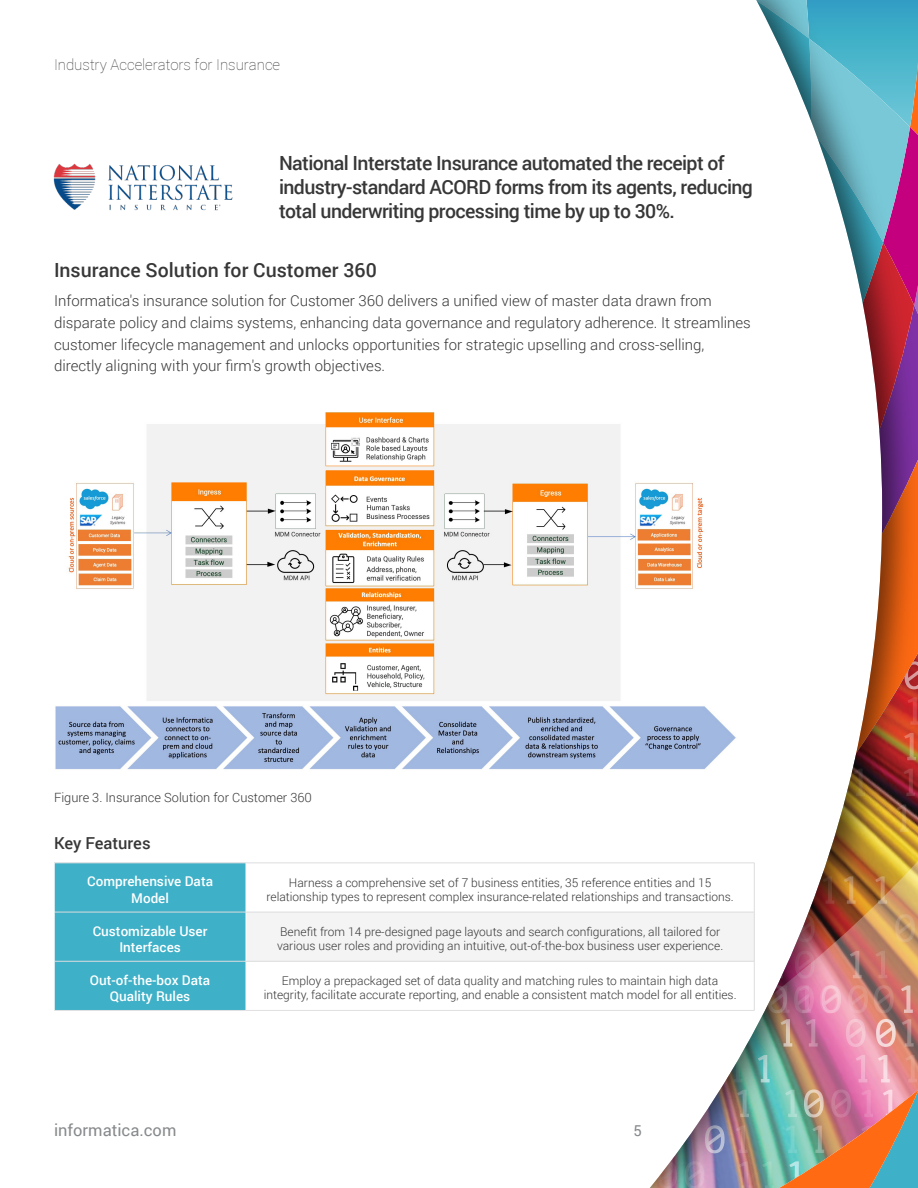
<style>
.page{position:relative;width:918px;height:1188px;background:#fff}
.page>*{position:absolute;margin:0;border:0;box-sizing:border-box;transform-origin:0 0}
.t1{font:500 19.5px/24px "Roboto";letter-spacing:-.03em;color:#373737}
.t2{font:500 19.5px "Roboto";color:#373737}
.t3{font:16.5px "Roboto";color:#878a8c}
.t4{font:500 16.5px "Roboto";color:#373737}
.t5{font:300 15px/21.8px "Roboto";color:#373737}
.t6{font:100 15px "Roboto";color:#373737}
.t7{font:15px "Roboto";color:#878a8c}
.t8{font:500 13.5px/16.2px "Roboto";color:#fff;text-align:center}
.t9{font:300 12.75px "Roboto";color:#373737}
.t10{font:300 12px/13.5px "Roboto";color:#383838;text-align:center}
</style>
<div class="page">
<img style="left:879px;top:0;width:39px;height:1188px">
<img style="left:650px;top:0;width:229px;height:1188px">
<img style="left:55px;top:404px;width:688px;height:369px">
<div style="left:55px;top:864px;width:191px;height:146px;background:#3eb0c7"></div>
<svg style="left:247px;top:864px;width:507px;height:146px"></svg>
<div style="left:246px;top:912px;width:508px;height:49px;background:#f4f4f4"></div>
<hr style="left:754px;top:863px;width:1px;height:49px;background:#dcdddf">
<hr style="left:754px;top:912px;width:1px;height:49px;background:#dcdddf">
<hr style="left:754px;top:961px;width:1px;height:49px;background:#dcdddf">
<hr style="left:54px;top:863px;width:192px;height:1px;background:#dcdddf">
<hr style="left:54px;top:912px;width:192px;height:1px;background:#dcdddf">
<hr style="left:54px;top:961px;width:192px;height:1px;background:#dcdddf">
<hr style="left:54px;top:1010px;width:192px;height:1px;background:#e1e1e1">
<hr style="left:246px;top:912px;width:1px;height:49px;background:#fff">
<hr style="left:54px;top:863px;width:1px;height:49px;background:#fff">
<hr style="left:54px;top:912px;width:1px;height:49px;background:#fff">
<hr style="left:54px;top:961px;width:1px;height:49px;background:#fff">
<hr style="left:246px;top:863px;width:508px;height:1px;background:#dcdddf">
<hr style="left:246px;top:912px;width:508px;height:1px;background:#dcdddf">
<hr style="left:246px;top:961px;width:508px;height:1px;background:#dcdddf">
<hr style="left:246px;top:1010px;width:508px;height:1px;background:#e1e1e1">
<img style="left:54px;top:164px;width:179px;height:47px">
<p class="t6" style="left:54px;top:54px;width:228px">Industry Accelerators for Insurance</p>
<h1 class="t1" style="left:279px;top:151px;width:476px">National Interstate Insurance automated the receipt of industry-standard ACORD forms from its agents, reducing total underwriting processing time by up to 30%.</h1>
<h1 class="t2" style="left:54px;top:256px;width:324px">Insurance Solution for Customer 360</h1>
<p class="t5" style="left:54px;top:289px;width:698px">Informatica's insurance solution for Customer 360 delivers a unified view of master data drawn from disparate policy and claims systems, enhancing data governance and regulatory adherence. It streamlines customer lifecycle management and unlocks opportunities for strategic upselling and cross-selling, directly aligning with your firm's growth objectives.</p>
<p class="t9" style="left:54px;top:788px;width:259px">Figure 3. Insurance Solution for Customer 360</p>
<h2 class="t4" style="left:54px;top:832px;width:98px">Key Features</h2>
<p class="t8" style="left:87px;top:873px;width:127px">Comprehensive Data<br>Model</p>
<p class="t10" style="left:267px;top:876px;width:469px">Harness a comprehensive set of 7 business entities, 35 reference entities and 15 relationship types to represent complex insurance-related relationships and transactions.</p>
<p class="t8" style="left:93px;top:922px;width:116px">Customizable User<br>Interfaces</p>
<p class="t10" style="left:277px;top:925px;width:448px;text-align:left">Benefit from 14 pre-designed page layouts and search configurations, all tailored for various user roles and providing an intuitive, out-of-the-box business user experience.</p>
<p class="t8" style="left:90px;top:971px;width:122px">Out-of-the-box Data<br>Quality Rules</p>
<p class="t10" style="left:264px;top:974px;width:474px">Employ a prepackaged set of data quality and matching rules to maintain high data integrity, facilitate accurate reporting, and enable a consistent match model for all entities.</p>
<h2 class="t3" style="left:54px;top:1118px;width:124px">informatica.com</h2>
<p class="t7" style="left:634px;top:1120px;width:10px">5</p>
</div>
